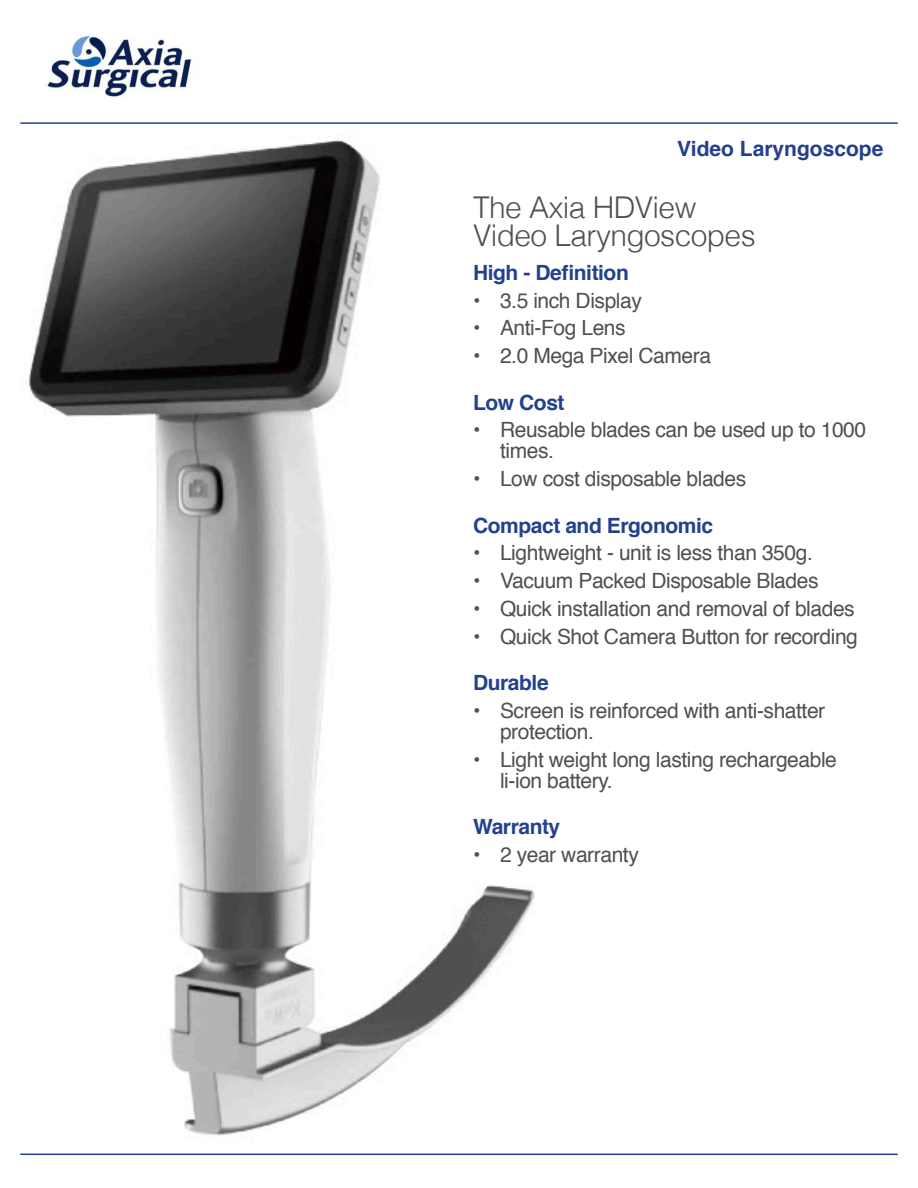
<style>
.page{position:relative;width:918px;height:1188px;background:#fff}
.page>*{position:absolute;margin:0;border:0;box-sizing:border-box;transform-origin:0 0}
.t1{font:300 30px "Helvetica";letter-spacing:-.02em;color:#505052}
.t2{font:21px/21px "Helvetica";letter-spacing:-.02em;color:#505052}
.t3{font:700 21px "Helvetica";letter-spacing:-.02em;color:#23428e}
.t4{font:700 21px "Helvetica";color:#253f8e}
</style>
<div class="page">
<img style="left:46px;top:35px;width:146px;height:63px">
<hr style="left:20px;top:122px;width:878px;height:2px;background:#253f8e">
<hr style="left:20px;top:1154px;width:878px;height:1px;background:#253f8e">
<img style="left:29px;top:140px;width:506px;height:996px">
<p class="t4" style="left:677px;top:132px;width:208px">Video Laryngoscope</p>
<p class="t1" style="left:473px;top:182px;width:225px">The Axia HDView</p>
<p class="t1" style="left:473px;top:210px;width:284px">Video Laryngoscopes</p>
<p class="t3" style="left:473px;top:256px;width:157px">High - Definition</p>
<p class="t2" style="left:473px;top:290px;width:170px">• 3.5 inch Display</p>
<p class="t2" style="left:473px;top:318px;width:154px">• Anti-Fog Lens</p>
<p class="t2" style="left:473px;top:346px;width:240px">• 2.0 Mega Pixel Camera</p>
<p class="t3" style="left:473px;top:385px;width:93px">Low Cost</p>
<p class="t2" style="left:500px;top:420px;width:368px;text-indent:-27px">• Reusable blades can be used up to 1000 times.</p>
<p class="t2" style="left:473px;top:469px;width:275px">• Low cost disposable blades</p>
<p class="t3" style="left:473px;top:508px;width:242px">Compact and Ergonomic</p>
<p class="t2" style="left:473px;top:543px;width:341px">• Lightweight - unit is less than 350g.</p>
<p class="t2" style="left:473px;top:571px;width:347px">• Vacuum Packed Disposable Blades</p>
<p class="t2" style="left:473px;top:599px;width:383px">• Quick installation and removal of blades</p>
<p class="t2" style="left:473px;top:626px;width:386px">• Quick Shot Camera Button for recording</p>
<p class="t3" style="left:473px;top:666px;width:77px">Durable</p>
<p class="t2" style="left:500px;top:701px;width:327px;text-indent:-27px">• Screen is reinforced with anti-shatter protection.</p>
<p class="t2" style="left:500px;top:749px;width:338px;text-indent:-27px">• Light weight long lasting rechargeable li-ion battery.</p>
<p class="t3" style="left:473px;top:810px;width:89px">Warranty</p>
<p class="t2" style="left:473px;top:845px;width:167px">• 2 year warranty</p>
</div>
